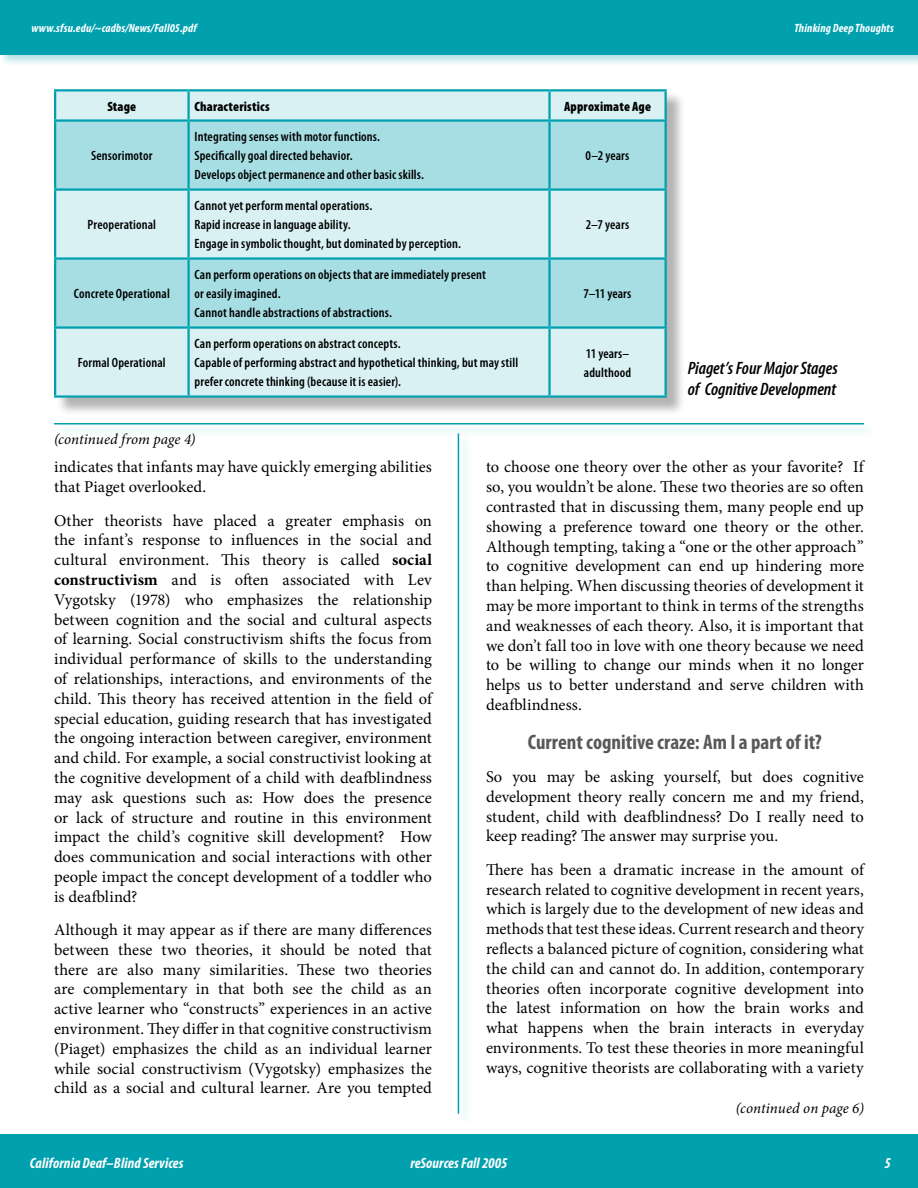
<style>
.page{position:relative;width:918px;height:1188px;background:#fff}
.page>*{position:absolute;margin:0;border:0;box-sizing:border-box;transform-origin:0 0}
.t1{font:700 condensed 21px "Myriad Pro";color:#58595b}
.t2{font:italic 600 condensed 18px/21.6px "Myriad Pro";color:#000}
.t3{font:16.5px/19.8px "Minion Pro";letter-spacing:.005em;color:#000;text-align:justify}
.t4{font:italic 700 condensed 15px "Myriad Pro";letter-spacing:.005em;color:#fff}
.t5{font:italic 15px "Minion Pro";color:#000}
.t6{font:600 condensed 13.5px/19.2px "Myriad Pro";letter-spacing:.01em;color:#000}
.t7{font:900 condensed 13.5px "Myriad Pro";letter-spacing:.015em;color:#000}
.t8{font:italic 700 condensed 12px "Myriad Pro";letter-spacing:.015em;color:#fff}
.s1{font-weight:700}
</style>
<div class="page">
<div style="left:0;top:1134px;width:918px;height:54px;background:#00a0af"></div>
<div style="left:0;top:0;width:918px;height:68px;background:#00a0af;opacity:.3"></div>
<div style="left:0;top:0;width:918px;height:54px;background:#00a0af"></div>
<div style="left:456px;top:433px;width:17px;height:693px;background:#00a0af;opacity:.3"></div>
<hr style="left:458px;top:434px;width:1px;height:680px;background:#00a0af">
<div style="left:53px;top:422px;width:824px;height:16px;background:#00a0af;opacity:.3"></div>
<hr style="left:54px;top:423px;width:810px;height:1px;background:#00a0af">
<div style="left:55px;top:91px;width:632px;height:327px;background:#000;opacity:.3"></div>
<div style="left:56px;top:92px;width:608px;height:303px;background:#d9f1f3"></div>
<svg style="left:56px;top:122px;width:608px;height:204px;background:#b6e4e8"></svg>
<hr style="left:54px;top:89px;width:135px;height:3px;background:#00a0af">
<hr style="left:54px;top:92px;width:2px;height:27px;background:#00a0af">
<hr style="left:189px;top:89px;width:361px;height:3px;background:#00a0af">
<hr style="left:187px;top:92px;width:3px;height:27px;background:#00a0af">
<hr style="left:550px;top:89px;width:117px;height:3px;background:#00a0af">
<hr style="left:548px;top:92px;width:3px;height:27px;background:#00a0af">
<hr style="left:664px;top:92px;width:3px;height:27px;background:#00a0af">
<hr style="left:54px;top:119px;width:135px;height:3px;background:#00a0af">
<hr style="left:54px;top:122px;width:2px;height:66px;background:#00a0af">
<hr style="left:189px;top:119px;width:361px;height:3px;background:#00a0af">
<hr style="left:187px;top:122px;width:3px;height:66px;background:#00a0af">
<hr style="left:550px;top:119px;width:117px;height:3px;background:#00a0af">
<hr style="left:548px;top:122px;width:3px;height:66px;background:#00a0af">
<hr style="left:664px;top:122px;width:3px;height:66px;background:#00a0af">
<hr style="left:54px;top:188px;width:135px;height:3px;background:#00a0af">
<hr style="left:54px;top:191px;width:2px;height:66px;background:#00a0af">
<hr style="left:189px;top:188px;width:361px;height:3px;background:#00a0af">
<hr style="left:187px;top:191px;width:3px;height:66px;background:#00a0af">
<hr style="left:550px;top:188px;width:117px;height:3px;background:#00a0af">
<hr style="left:548px;top:191px;width:3px;height:66px;background:#00a0af">
<hr style="left:664px;top:191px;width:3px;height:66px;background:#00a0af">
<hr style="left:54px;top:257px;width:135px;height:3px;background:#00a0af">
<hr style="left:54px;top:260px;width:2px;height:66px;background:#00a0af">
<hr style="left:189px;top:257px;width:361px;height:3px;background:#00a0af">
<hr style="left:187px;top:260px;width:3px;height:66px;background:#00a0af">
<hr style="left:550px;top:257px;width:117px;height:3px;background:#00a0af">
<hr style="left:548px;top:260px;width:3px;height:66px;background:#00a0af">
<hr style="left:664px;top:260px;width:3px;height:66px;background:#00a0af">
<hr style="left:54px;top:326px;width:135px;height:3px;background:#00a0af">
<hr style="left:54px;top:329px;width:2px;height:66px;background:#00a0af">
<hr style="left:189px;top:326px;width:361px;height:3px;background:#00a0af">
<hr style="left:187px;top:329px;width:3px;height:66px;background:#00a0af">
<hr style="left:550px;top:326px;width:117px;height:3px;background:#00a0af">
<hr style="left:548px;top:329px;width:3px;height:66px;background:#00a0af">
<hr style="left:664px;top:329px;width:3px;height:66px;background:#00a0af">
<hr style="left:54px;top:395px;width:135px;height:3px;background:#00a0af">
<hr style="left:189px;top:395px;width:361px;height:3px;background:#00a0af">
<hr style="left:550px;top:395px;width:117px;height:3px;background:#00a0af">
<p class="t8" style="left:31px;top:20px;width:167px">www.sfsu.edu/~cadbs/News/Fall05.pdf</p>
<p class="t8" style="left:794px;top:20px;width:101px">Thinking Deep Thoughts</p>
<p class="t7" style="left:107px;top:97px;width:30px">Stage</p>
<p class="t7" style="left:195px;top:97px;width:77px">Characteristics</p>
<p class="t7" style="left:564px;top:97px;width:88px">Approximate Age</p>
<p class="t6" style="left:91px;top:146px;width:63px">Sensorimotor</p>
<p class="t6" style="left:195px;top:127px;width:231px">Integrating senses with motor functions.<br>Specifically goal directed behavior.<br>Develops object permanence and other basic skills.</p>
<p class="t6" style="left:586px;top:146px;width:45px">0–2 years</p>
<p class="t6" style="left:88px;top:215px;width:70px">Preoperational</p>
<p class="t6" style="left:74px;top:284px;width:98px">Concrete Operational</p>
<p class="t6" style="left:78px;top:353px;width:89px">Formal Operational</p>
<p class="t6" style="left:195px;top:196px;width:268px">Cannot yet perform mental operations.<br>Rapid increase in language ability.<br>Engage in symbolic thought, but dominated by perception.</p>
<p class="t6" style="left:195px;top:265px;width:293px">Can perform operations on objects that are immediately present or easily imagined.<br>Cannot handle abstractions of abstractions.</p>
<p class="t6" style="left:586px;top:215px;width:45px">2–7 years</p>
<p class="t6" style="left:584px;top:284px;width:49px">7–11 years</p>
<p class="t6" style="left:195px;top:334px;width:325px">Can perform operations on abstract concepts.<br>Capable of performing abstract and hypothetical thinking, but may still prefer concrete thinking (because it is easier).</p>
<p class="t6" style="left:584px;top:343px;width:49px">11 years– adulthood</p>
<p class="t5" style="left:54px;top:429px;width:143px">(continued from page 4)</p>
<p class="t2" style="left:688px;top:357px;width:151px">Piaget’s Four Major Stages of Cognitive Development</p>
<p class="t3" style="left:54px;top:457px;width:379px">indicates that infants may have quickly emerging abilities that Piaget overlooked.</p>
<p class="t3" style="left:54px;top:511px;width:380px">Other theorists have placed a greater emphasis on the infant’s response to influences in the social and cultural environment. This theory is called <span class="s1">social constructivism</span> and is often associated with Lev Vygotsky (1978) who emphasizes the relationship between cognition and the social and cultural aspects of learning. Social constructivism shifts the focus from individual performance of skills to the understanding of relationships, interactions, and environments of the child. This theory has received attention in the field of special education, guiding research that has investigated the ongoing interaction between caregiver, environment and child. For example, a social constructivist looking at the cognitive development of a child with deafblindness may ask questions such as: How does the presence or lack of structure and routine in this environment impact the child’s cognitive skill development? How does communication and social interactions with other people impact the concept development of a toddler who is deafblind?</p>
<p class="t3" style="left:54px;top:920px;width:380px">Although it may appear as if there are many differences between these two theories, it should be noted that there are also many similarities. These two theories are complementary in that both see the child as an active learner who “constructs” experiences in an active environment. They differ in that cognitive constructivism (Piaget) emphasizes the child as an individual learner while social constructivism (Vygotsky) emphasizes the child as a social and cultural learner. Are you tempted</p>
<p class="t3" style="left:486px;top:457px;width:380px">to choose one theory over the other as your favorite? If so, you wouldn’t be alone. These two theories are so often contrasted that in discussing them, many people end up showing a preference toward one theory or the other.<br>Although tempting, taking a “one or the other approach” to cognitive development can end up hindering more than helping. When discussing theories of development it may be more important to think in terms of the strengths and weaknesses of each theory. Also, it is important that we don’t fall too in love with one theory because we need to be willing to change our minds when it no longer helps us to better understand and serve children with deafblindness.</p>
<p class="t1" style="left:528px;top:729px;width:296px">Current cognitive craze: Am I a part of it?</p>
<p class="t3" style="left:486px;top:767px;width:380px">So you may be asking yourself, but does cognitive development theory really concern me and my friend, student, child with deafblindness? Do I really need to keep reading? The answer may surprise you.</p>
<p class="t3" style="left:486px;top:860px;width:380px">There has been a dramatic increase in the amount of research related to cognitive development in recent years, which is largely due to the development of new ideas and methods that test these ideas. Current research and theory reflects a balanced picture of cognition, considering what the child can and cannot do. In addition, contemporary theories often incorporate cognitive development into the latest information on how the brain works and what happens when the brain interacts in everyday environments. To test these theories in more meaningful ways, cognitive theorists are collaborating with a variety</p>
<p class="t5" style="left:736px;top:1098px;width:130px">(continued on page 6)</p>
<p class="t4" style="left:30px;top:1154px;width:155px">California Deaf–Blind Services</p>
<p class="t4" style="left:410px;top:1154px;width:99px">reSources Fall 2005</p>
</div>
